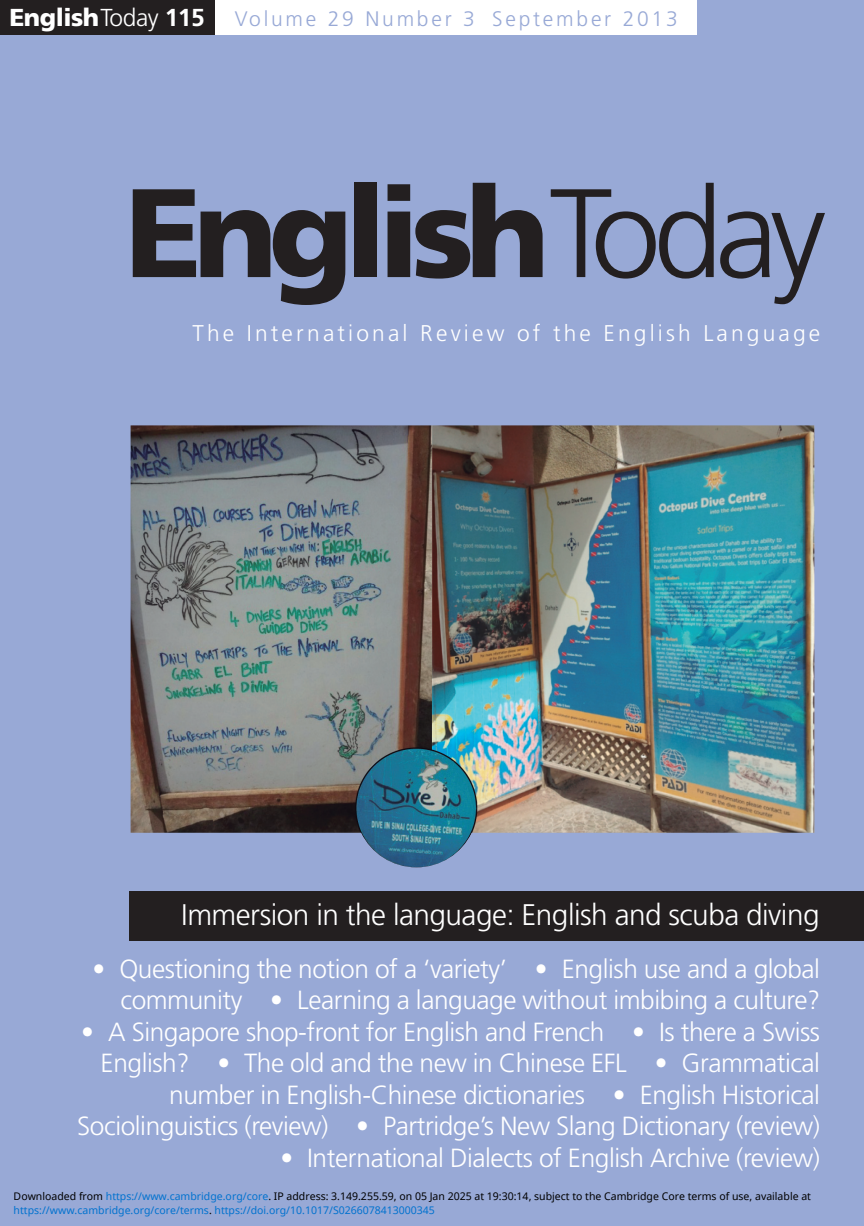
<style>
.page{position:relative;width:864px;height:1226px;background:#fff}
.page>*{position:absolute;margin:0;border:0;box-sizing:border-box;transform-origin:0 0}
.t1{font:900 125.65px "Frutiger";letter-spacing:-.07em;color:#231f20}
.t2{font:300 29.75px "Frutiger";letter-spacing:-.015em;color:#fff}
.t3{font:300 26.25px/31.5px "Frutiger";letter-spacing:-.015em;color:#fff;text-align:right}
.t4{font:900 24.5px "Frutiger";letter-spacing:-.02em;color:#fff}
.t5{font:300 22.75px "Frutiger";letter-spacing:.14em;color:#fff}
.t6{font:300 21px "Frutiger";letter-spacing:.13em;color:#98a9d6}
.t7{font:10.5px "Noto Sans";color:#000}
.t8{font:10.5px "Noto Sans";color:#0172cf}
.s1{font-weight:300}
.s2{font-weight:700}
.s3{color:#000}
.s4{color:#0172cf}
</style>
<div class="page">
<div style="left:0;top:0;width:863px;height:1225px;background:#98a9d6"></div>
<div style="left:210px;top:0;width:486px;height:35px;background:#fff"></div>
<div style="left:0;top:0;width:214px;height:35px;background:#231f20"></div>
<img style="left:130px;top:425px;width:684px;height:442px">
<div style="left:130px;top:890px;width:733px;height:50px;background:#231f20"></div>
<p class="t4" style="left:6px;top:8px;width:197px">English <span class="s1">Today</span> <span class="s2">100</span></p>
<p class="t4" style="left:9px;top:8px;width:197px">English<span class="s1">Today</span> <span class="s2">115</span></p>
<p class="t6" style="left:235px;top:10px;width:444px">Volume 29 Number 3 September 2013</p>
<h1 class="t1" style="left:125px;top:183px;width:702px">English<span class="s1">Today</span></h1>
<p class="t5" style="left:192px;top:324px;width:629px">The International Review of the English Language</p>
<p class="t2" style="left:181px;top:903px;width:639px">Immersion in the language: English and scuba diving</p>
<p class="t3" style="left:92px;top:954px;width:729px">• Questioning the notion of a ‘variety’ • English use and a global community • Learning a language without imbibing a culture?</p>
<p class="t3" style="left:77px;top:1017px;width:744px">• A Singapore shop-front for English and French • Is there a Swiss English? • The old and the new in Chinese EFL • Grammatical number in English-Chinese dictionaries • English Historical Sociolinguistics (review) • Partridge’s New Slang Dictionary (review)</p>
<p class="t3" style="left:280px;top:1143px;width:541px">• International Dialects of English Archive (review)</p>
<p class="t8" style="left:14px;top:1202px;width:422px">https://www.cambridge.org/core/terms<span class="s3">.</span> https://doi.org/10.1017/S0266078413000345</p>
<p class="t7" style="left:14px;top:1188px;width:798px">Downloaded from <span class="s4">https://www.cambridge.org/core</span>. IP address: 3.149.255.59, on 05 Jan 2025 at 19:30:14, subject to the Cambridge Core terms of use, available at</p>
</div>
